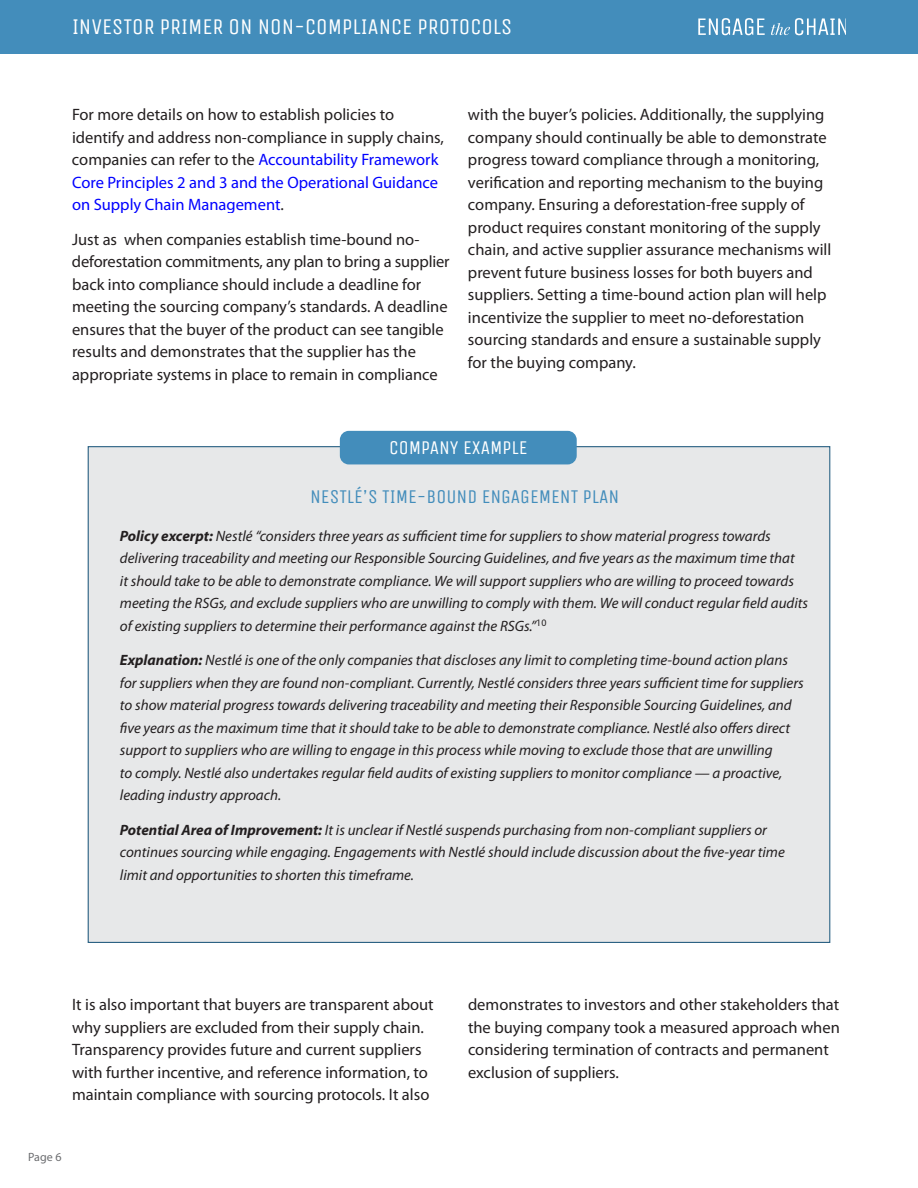
<style>
.page{position:relative;width:918px;height:1188px;background:#fff}
.page>*{position:absolute;margin:0;border:0;box-sizing:border-box;transform-origin:0 0}
.t1{font:22.5px "Unica One";color:#fff}
.t2{font:19.5px "Unica One";color:#438dbb}
.t3{font:19.5px "Unica One";color:#fff}
.t4{font:16.5px/22.5px "Myriad Pro";color:#231f20}
.t5{font:italic 15px/22.5px "Myriad Pro";color:#231f20}
.t6{font:12px "Myriad Pro";color:#6c6d70}
.s1{color:#00f}
.s2{font-family:"Myriad";font-weight:700}
</style>
<div class="page">
<div style="left:0;top:0;width:918px;height:54px;background:#438dbb"></div>
<svg style="left:698px;top:18px;width:67px;height:17px"></svg>
<svg style="left:771px;top:18px;width:75px;height:17px"></svg>
<div style="left:89px;top:447px;width:740px;height:495px;background:#e7e8e9"></div>
<div style="left:340px;top:431px;width:237px;height:33px;background:#438dbb;border-radius:9px"></div>
<h1 class="t1" style="left:72px;top:14px;width:442px">INVESTOR PRIMER ON NON-COMPLIANCE PROTOCOLS</h1>
<p class="t4" style="left:72px;top:103px;width:374px">For more details on how to establish policies to identify and address non-compliance in supply chains, companies can refer to the <span class="s1">Accountability Framework Core Principles 2 and 3 and the Operational Guidance on Supply Chain Management</span>.</p>
<p class="t4" style="left:72px;top:228px;width:379px">Just as when companies establish time-bound no&shy;deforestation commitments, any plan to bring a supplier back into compliance should include a deadline for meeting the sourcing company’s standards. A deadline ensures that the buyer of the product can see tangible results and demonstrates that the supplier has the appropriate systems in place to remain in compliance</p>
<p class="t4" style="left:468px;top:103px;width:365px">with the buyer’s policies. Additionally, the supplying company should continually be able to demonstrate progress toward compliance through a monitoring, verification and reporting mechanism to the buying company. Ensuring a deforestation-free supply of product requires constant monitoring of the supply chain, and active supplier assurance mechanisms will prevent future business losses for both buyers and suppliers. Setting a time-bound action plan will help incentivize the supplier to meet no-deforestation sourcing standards and ensure a sustainable supply for the buying company.</p>
<p class="t3" style="left:389px;top:436px;width:140px">COMPANY EXAMPLE</p>
<p class="t2" style="left:310px;top:485px;width:311px">NESTLÉ’S TIME-BOUND ENGAGEMENT PLAN</p>
<p class="t5" style="left:120px;top:524px;width:690px"><span class="s2">Policy excerpt:</span> Nestlé “considers three years as sufficient time for suppliers to show material progress towards delivering traceability and meeting our Responsible Sourcing Guidelines, and five years as the maximum time that<br>it should take to be able to demonstrate compliance. We will support suppliers who are willing to proceed towards meeting the RSGs, and exclude suppliers who are unwilling to comply with them. We will conduct regular field audits of existing suppliers to determine their performance against the RSGs.”<sup>10</sup></p>
<p class="t5" style="left:120px;top:649px;width:685px"><span class="s2">Explanation:</span> Nestlé is one of the only companies that discloses any limit to completing time-bound action plans for suppliers when they are found non-compliant. Currently, Nestlé considers three years sufficient time for suppliers to show material progress towards delivering traceability and meeting their Responsible Sourcing Guidelines, and five years as the maximum time that it should take to be able to demonstrate compliance. Nestlé also offers direct support to suppliers who are willing to engage in this process while moving to exclude those that are unwilling<br>to comply. Nestlé also undertakes regular field audits of existing suppliers to monitor compliance — a proactive, leading industry approach.</p>
<p class="t5" style="left:120px;top:818px;width:666px"><span class="s2">Potential Area of Improvement:</span> It is unclear if Nestlé suspends purchasing from non-compliant suppliers or continues sourcing while engaging. Engagements with Nestlé should include discussion about the five-year time limit and opportunities to shorten this timeframe.</p>
<p class="t4" style="left:72px;top:993px;width:363px">It is also important that buyers are transparent about why suppliers are excluded from their supply chain.<br>Transparency provides future and current suppliers with further incentive, and reference information, to maintain compliance with sourcing protocols. It also</p>
<p class="t4" style="left:468px;top:993px;width:373px">demonstrates to investors and other stakeholders that the buying company took a measured approach when considering termination of contracts and permanent exclusion of suppliers.</p>
<p class="t6" style="left:28px;top:1150px;width:35px">Page 6</p>
</div>
